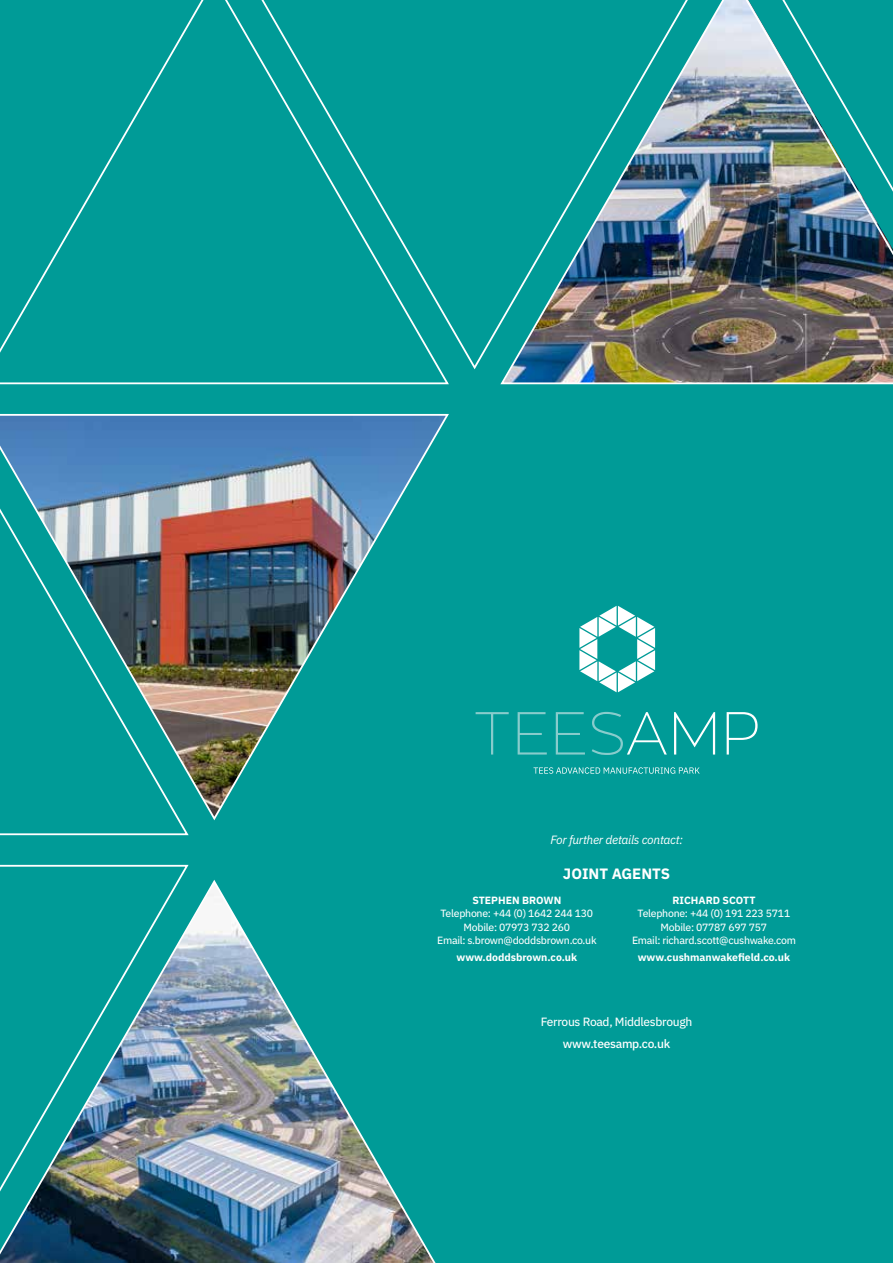
<style>
.page{position:relative;width:893px;height:1263px;background:#fff}
.page>*{position:absolute;margin:0;border:0;box-sizing:border-box;transform-origin:0 0}
.t1{font:700 15px "IBM Plex Sans";color:#fff}
.t2{font:italic 12px "IBM Plex Sans";letter-spacing:-.025em;color:#fff}
.t3{font:12px "IBM Plex Sans Text";letter-spacing:-.025em;color:#fff}
.t4{font:500 12px "IBM Plex Sans";letter-spacing:-.025em;color:#fff}
.t5{font:10.5px/13.5px "IBM Plex Sans Text";letter-spacing:-.025em;color:#fff;text-align:center}
.t6{font:700 10.5px "IBM Plex Sans";color:#fff}
</style>
<div class="page">
<img style="left:0;top:0;width:893px;height:1263px">
<svg style="left:533px;top:767px;width:167px;height:7px"></svg>
<svg style="left:579px;top:606px;width:76px;height:86px"></svg>
<svg style="left:476px;top:712px;width:33px;height:42px"></svg>
<svg style="left:518px;top:712px;width:29px;height:42px"></svg>
<svg style="left:556px;top:712px;width:29px;height:42px"></svg>
<svg style="left:592px;top:712px;width:75px;height:43px;background:#1ca5a2"></svg>
<svg style="left:674px;top:712px;width:41px;height:42px;background:#30adaa"></svg>
<svg style="left:727px;top:712px;width:31px;height:42px"></svg>
<p class="t2" style="left:550px;top:830px;width:134px">For further details contact:</p>
<h1 class="t1" style="left:563px;top:862px;width:109px">JOINT AGENTS</h1>
<p class="t6" style="left:472px;top:892px;width:90px">STEPHEN BROWN</p>
<p class="t5" style="left:437px;top:906px;width:161px">Telephone: +44 (0) 1642 244 130<br>Mobile: 07973 732 260<br>Email: s.brown@doddsbrown.co.uk</p>
<p class="t6" style="left:456px;top:948px;width:122px">www.doddsbrown.co.uk</p>
<p class="t6" style="left:672px;top:892px;width:85px">RICHARD SCOTT</p>
<p class="t5" style="left:632px;top:906px;width:165px">Telephone: +44 (0) 191 223 5711<br>Mobile: 07787 697 757<br>Email: richard.scott@cushwake.com</p>
<p class="t6" style="left:638px;top:948px;width:154px">www.cushmanwakefield.co.uk</p>
<p class="t3" style="left:541px;top:1013px;width:153px">Ferrous Road, Middlesbrough</p>
<p class="t4" style="left:563px;top:1034px;width:109px">www.teesamp.co.uk</p>
</div>
